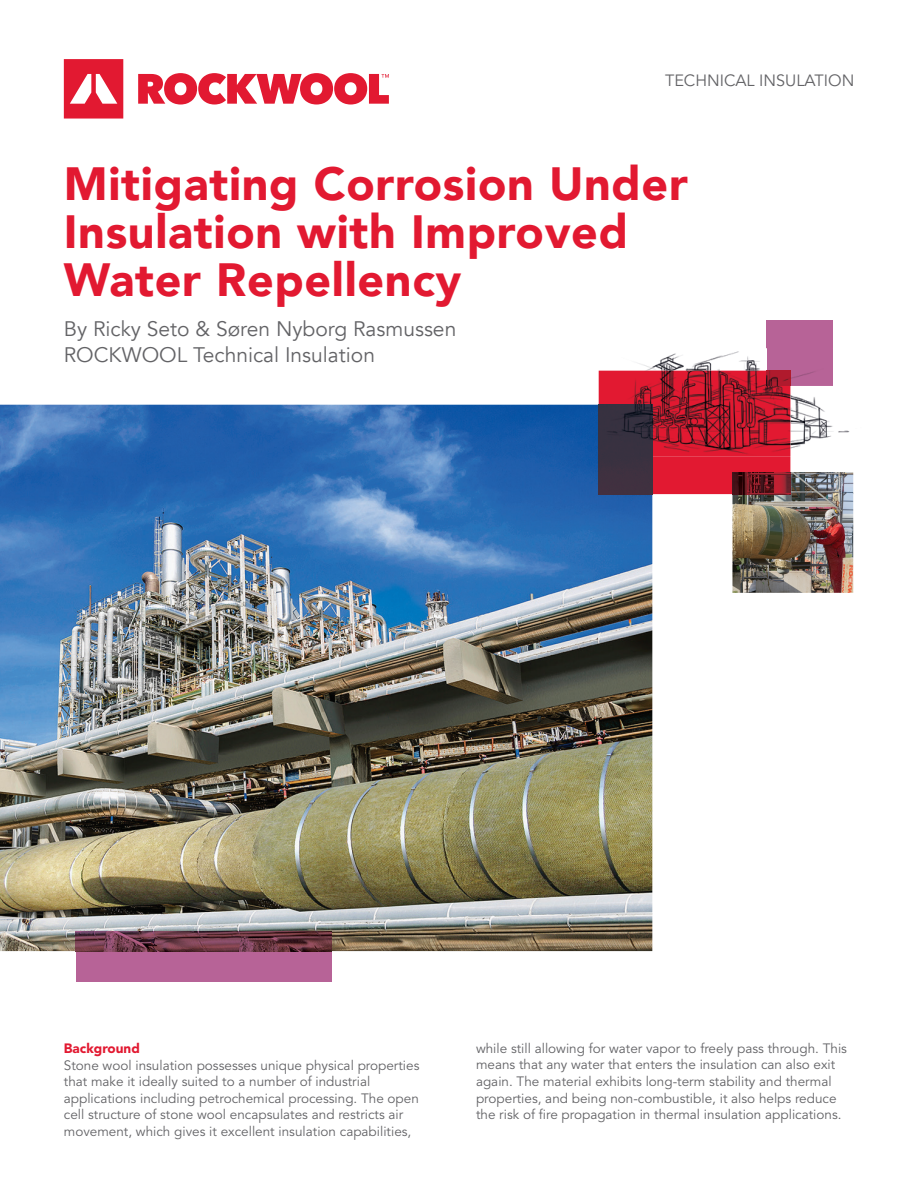
<style>
.page{position:relative;width:919px;height:1189px;background:#fff}
.page>*{position:absolute;margin:0;border:0;box-sizing:border-box;transform-origin:0 0}
.t1{font:900 46.5px/48px "Avenir";letter-spacing:.015em;color:#e21931}
.t2{font:21px/25.5px "Avenir";color:#636366}
.t3{font:16.2px "Avenir LT Std";color:#636366}
.t4{font:13.5px/16.5px "Avenir LT Std";color:#636366}
.t5{font:900 13.5px "Avenir LT Std";color:#e21931}
</style>
<div class="page">
<img style="left:0;top:404px;width:652px;height:546px">
<div style="left:76px;top:950px;width:255px;height:31px;background:#b76397"></div>
<img style="left:76px;top:931px;width:255px;height:19px">
<div style="left:766px;top:320px;width:66px;height:28px;background:#b76397"></div>
<img style="left:732px;top:472px;width:120px;height:120px">
<div style="left:652px;top:456px;width:138px;height:38px;background:#e21931"></div>
<div style="left:598px;top:456px;width:54px;height:38px;background:#3f3140"></div>
<img style="left:732px;top:472px;width:58px;height:22px">
<img style="left:638px;top:348px;width:212px;height:108px">
<div style="left:766px;top:348px;width:66px;height:38px;background:#b76397"></div>
<img style="left:598px;top:370px;width:192px;height:86px">
<img style="left:766px;top:370px;width:24px;height:16px">
<svg style="left:64px;top:59px;width:59px;height:59px"></svg>
<svg style="left:138px;top:73px;width:251px;height:31px"></svg>
<p class="t3" style="left:664px;top:71px;width:191px">TECHNICAL INSULATION</p>
<h1 class="t1" style="left:64px;top:159px;width:625px">Mitigating Corrosion Under<br>Insulation with Improved<br>Water Repellency</h1>
<h2 class="t2" style="left:64px;top:317px;width:394px">By Ricky Seto &amp; Søren Nyborg Rasmussen<br>ROCKWOOL Technical Insulation</h2>
<p class="t5" style="left:64px;top:1039px;width:78px">Background</p>
<p class="t4" style="left:64px;top:1056px;width:357px">Stone wool insulation possesses unique physical properties that make it ideally suited to a number of industrial applications including petrochemical processing. The open cell structure of stone wool encapsulates and restricts air movement, which gives it excellent insulation capabilities,</p>
<p class="t4" style="left:476px;top:1040px;width:372px">while still allowing for water vapor to freely pass through. This means that any water that enters the insulation can also exit again. The material exhibits long-term stability and thermal properties, and being non-combustible, it also helps reduce the risk of fire propagation in thermal insulation applications.</p>
</div>
